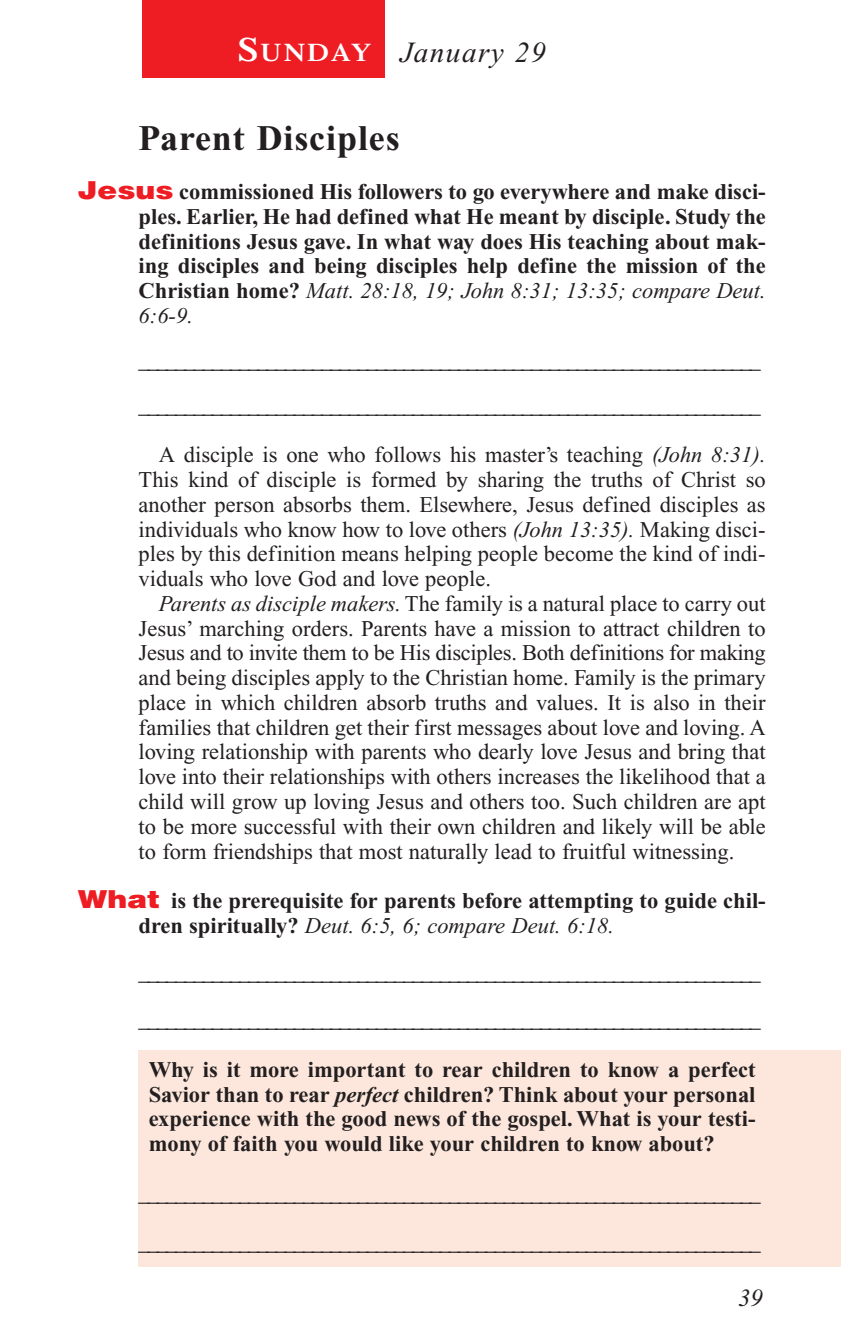
<style>
.page{position:relative;width:841px;height:1337px;background:#fff}
.page>*{position:absolute;margin:0;border:0;box-sizing:border-box;transform-origin:0 0}
.t1{font:700 36px "Times New Roman";letter-spacing:.025em;color:#231f20}
.t2{font:italic 29.25px "Times New Roman";letter-spacing:.05em;color:#231f20}
.t3{font:italic 24.75px "Times New Roman";color:#231f20}
.t4{font:22.5px/24.8px "Times New Roman";color:#231f20}
.t5{font:700 22.5px/24.8px "Times New Roman";color:#231f20;text-align:justify}
.s1{font-family:"Times";font-weight:600;font-style:normal;font-size:33.75px;color:#fff}
.s2{font-family:"Times";font-weight:600;font-style:normal;font-size:25.2px;color:#fff}
.s3{font-family:"Helvetica";font-weight:900;font-size:24.75px;color:#ee1d23}
.s4{font-weight:400;font-style:italic}
.s5{font-style:italic}
</style>
<div class="page">
<div style="left:138px;top:1050px;width:702px;height:216px;background:#fde7dc"></div>
<div style="left:142px;top:0;width:242px;height:78px;background:#ee1d23"></div>
<h2 class="t2" style="left:238px;top:41px;width:309px"><span class="s1">S</span><span class="s2">UNDAY</span> January 29</h2>
<h1 class="t1" style="left:139px;top:126px;width:263px">Parent Disciples</h1>
<p class="t5" style="left:139px;top:182px;width:628px;text-indent:-61px"><span class="s3">Jesus</span> commissioned His followers to go everywhere and make disci&shy;ples. Earlier, He had defined what He meant by disciple. Study the definitions Jesus gave. In what way does His teaching about mak&shy;ing disciples and being disciples help define the mission of the Christian home? <span class="s4">Matt. 28:18, 19; John 8:31; 13:35; compare Deut.<br>6:6-9.</span></p>
<p class="t4" style="left:139px;top:340px;width:623px;line-height:45px">____________________________________________________________________ ____________________________________________________________________</p>
<p class="t4" style="left:139px;top:444px;width:628px;text-align:justify;text-indent:20px">A disciple is one who follows his master’s teaching <span class="s5">(John 8:31).<br></span>This kind of disciple is formed by sharing the truths of Christ so another person absorbs them. Elsewhere, Jesus defined disciples as individuals who know how to love others <span class="s5">(John 13:35).</span> Making disci&shy;ples by this definition means helping people become the kind of indi&shy;viduals who love God and love people.</p>
<p class="t4" style="left:139px;top:593px;width:628px;text-align:justify;text-indent:20px"><span class="s5">Parents as disciple makers.</span> The family is a natural place to carry out Jesus’ marching orders. Parents have a mission to attract children to Jesus and to invite them to be His disciples. Both definitions for making and being disciples apply to the Christian home. Family is the primary place in which children absorb truths and values. It is also in their families that children get their first messages about love and loving. A loving relationship with parents who dearly love Jesus and bring that love into their relationships with others increases the likelihood that a child will grow up loving Jesus and others too. Such children are apt to be more successful with their own children and likely will be able to form friendships that most naturally lead to fruitful witnessing.</p>
<p class="t5" style="left:139px;top:890px;width:628px;text-indent:-61px"><span class="s3">What</span> is the prerequisite for parents before attempting to guide chil&shy;dren spiritually? <span class="s4">Deut. 6:5, 6; compare Deut. 6:18.</span></p>
<p class="t4" style="left:139px;top:951px;width:623px;line-height:47.2px">____________________________________________________________________ ____________________________________________________________________</p>
<p class="t5" style="left:149px;top:1059px;width:608px">Why is it more important to rear children to know a perfect Savior than to rear <span class="s5">perfect</span> children? Think about your personal experience with the good news of the gospel. What is your testi&shy;mony of faith you would like your children to know about?</p>
<p class="t4" style="left:139px;top:1182px;width:623px">____________________________________________________________________</p>
<p class="t4" style="left:139px;top:1232px;width:623px">____________________________________________________________________</p>
<p class="t3" style="left:738px;top:1289px;width:26px">39</p>
</div>
